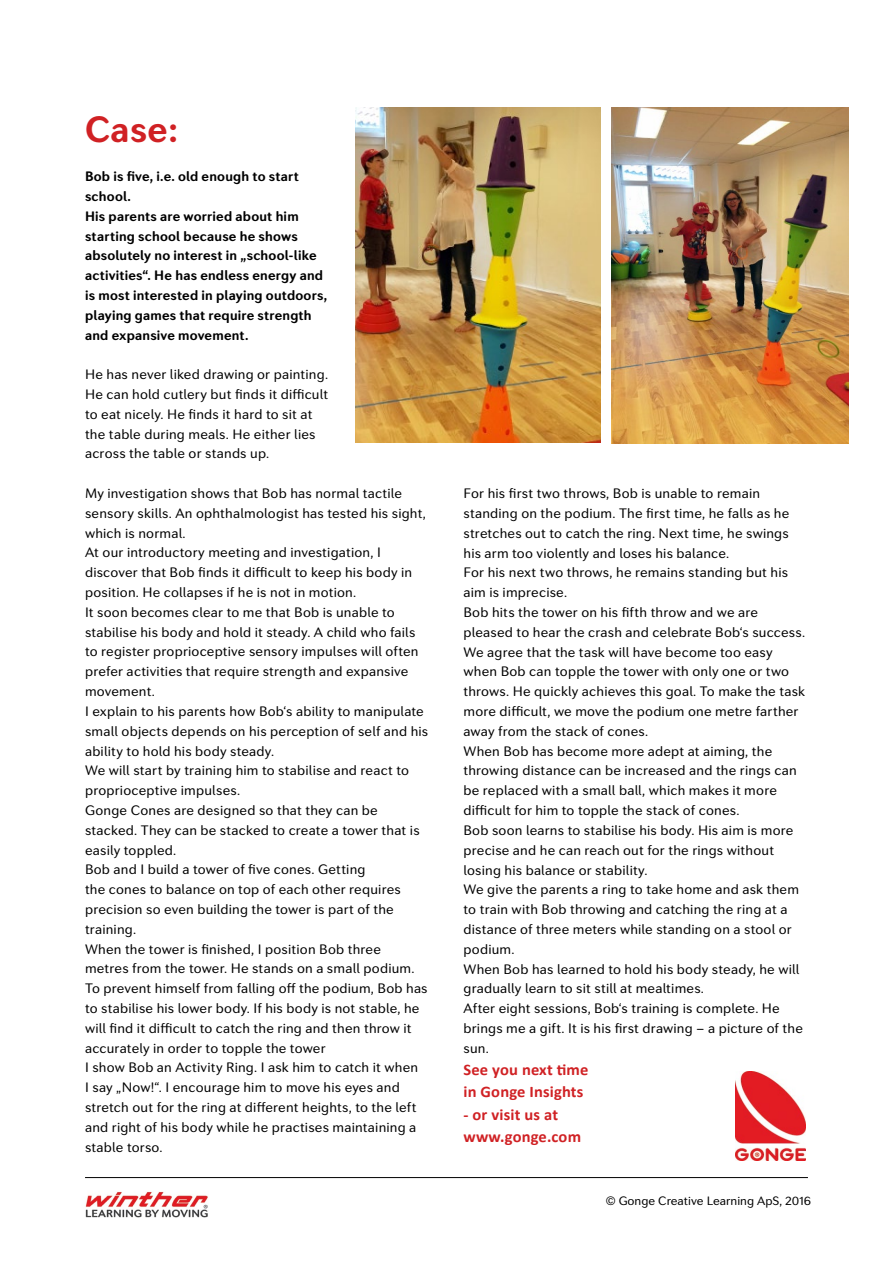
<style>
.page{position:relative;width:893px;height:1263px;background:#fff}
.page>*{position:absolute;margin:0;border:0;box-sizing:border-box;transform-origin:0 0}
.t1{font:700 36px "Seconda Soft";color:#d02124}
.t2{font:700 16.2px/22.5px "Calibri";letter-spacing:.01em;color:#d02124}
.t3{font:13.5px/19.8px "Seconda Soft";letter-spacing:.015em;color:#000}
.t4{font:700 13.5px/19.8px "Seconda Soft";letter-spacing:.015em;color:#000}
.t5{font:12px "Seconda Soft";color:#000}
</style>
<div class="page">
<img style="left:85px;top:1191px;width:123px;height:27px">
<hr style="left:85px;top:1177px;width:723px;height:1px;background:#000">
<img style="left:736px;top:1071px;width:70px;height:89px">
<img style="left:355px;top:107px;width:246px;height:336px">
<img style="left:611px;top:107px;width:237px;height:337px">
<h1 class="t1" style="left:85px;top:107px;width:95px">Case:</h1>
<p class="t4" style="left:85px;top:167px;width:244px">Bob is five, i.e. old enough to start school.<br>His parents are worried about him starting school because he shows absolutely no interest in „school-like activities“. He has endless energy and is most interested in playing outdoors, playing games that require strength and expansive movement.</p>
<p class="t3" style="left:85px;top:365px;width:245px">He has never liked drawing or painting.<br>He can hold cutlery but finds it difficult to eat nicely. He finds it hard to sit at the table during meals. He either lies across the table or stands up.</p>
<p class="t3" style="left:85px;top:483px;width:345px">My investigation shows that Bob has normal tactile sensory skills. An ophthalmologist has tested his sight, which is normal.<br>At our introductory meeting and investigation, I discover that Bob finds it difficult to keep his body in position. He collapses if he is not in motion.<br>It soon becomes clear to me that Bob is unable to stabilise his body and hold it steady. A child who fails to register proprioceptive sensory impulses will often prefer activities that require strength and expansive movement.<br>I explain to his parents how Bob‘s ability to manipulate small objects depends on his perception of self and his ability to hold his body steady.<br>We will start by training him to stabilise and react to proprioceptive impulses.<br>Gonge Cones are designed so that they can be stacked. They can be stacked to create a tower that is easily toppled.<br>Bob and I build a tower of five cones. Getting<br>the cones to balance on top of each other requires precision so even building the tower is part of the training.<br>When the tower is finished, I position Bob three<br>metres from the tower. He stands on a small podium.<br>To prevent himself from falling off the podium, Bob has to stabilise his lower body. If his body is not stable, he will find it difficult to catch the ring and then throw it accurately in order to topple the tower<br>I show Bob an Activity Ring. I ask him to catch it when<br>I say „Now!“. I encourage him to move his eyes and stretch out for the ring at different heights, to the left and right of his body while he practises maintaining a stable torso.</p>
<p class="t3" style="left:463px;top:484px;width:343px">For his first two throws, Bob is unable to remain standing on the podium. The first time, he falls as he stretches out to catch the ring. Next time, he swings his arm too violently and loses his balance.<br>For his next two throws, he remains standing but his aim is imprecise.<br>Bob hits the tower on his fifth throw and we are pleased to hear the crash and celebrate Bob‘s success.<br>We agree that the task will have become too easy when Bob can topple the tower with only one or two throws. He quickly achieves this goal. To make the task more difficult, we move the podium one metre farther away from the stack of cones.<br>When Bob has become more adept at aiming, the throwing distance can be increased and the rings can be replaced with a small ball, which makes it more difficult for him to topple the stack of cones.<br>Bob soon learns to stabilise his body. His aim is more precise and he can reach out for the rings without losing his balance or stability.<br>We give the parents a ring to take home and ask them to train with Bob throwing and catching the ring at a distance of three meters while standing on a stool or podium.<br>When Bob has learned to hold his body steady, he will gradually learn to sit still at mealtimes.<br>After eight sessions, Bob‘s training is complete. He brings me a gift. It is his first drawing – a picture of the sun.</p>
<p class="t2" style="left:463px;top:1058px;width:127px">See you next time in Gonge Insights</p>
<p class="t2" style="left:463px;top:1103px;width:119px">- or visit us at www.gonge.com</p>
<p class="t5" style="left:606px;top:1194px;width:207px">© Gonge Creative Learning ApS, 2016</p>
</div>
